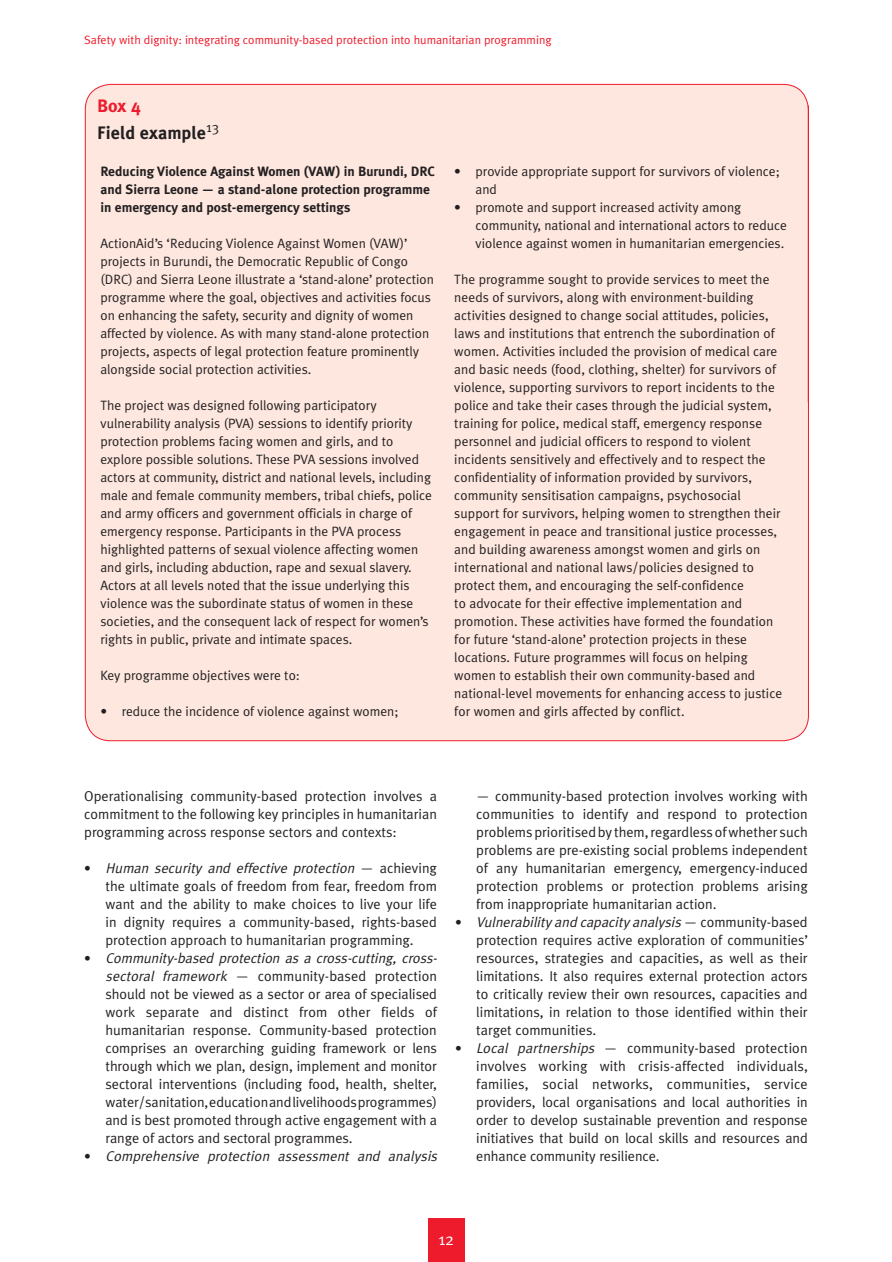
<style>
.page{position:relative;width:892px;height:1262px;background:#fff}
.page>*{position:absolute;margin:0;border:0;box-sizing:border-box;transform-origin:0 0}
.t1{font:700 18px/26.7px "Meta Plus";color:#231f20}
.t2{font:16.5px "Meta";color:#fff}
.t3{font:14.25px/18px "Meta Plus Normal";letter-spacing:-.005em;color:#231f20;text-align:justify}
.t4{font:italic 14.25px "Meta Plus Normal";color:#231f20}
.t5{font:13.5px/18px "Meta Plus Normal";color:#231f20}
.t6{font:700 13.5px/18px "Meta Plus";color:#231f20}
.t7{font:12px "Meta Plus Normal";color:#ee1b2c}
.s1{color:#ee1b2c}
.s2{font-size:13.5px}
.s3{font-style:italic}
.s4{font-style:normal;font-size:13.5px}
</style>
<div class="page">
<div style="left:427px;top:1218px;width:37px;height:43px;background:#ee1b2c"></div>
<div style="left:85px;top:84px;width:723px;height:656px;background:#fde7df;border-radius:26px"></div>
<hr style="left:807px;top:105px;width:1px;height:297px;background:#ee1b2c">
<p class="t7" style="left:84px;top:33px;width:468px">Safety with dignity: integrating community-based protection into humanitarian programming</p>
<h1 class="t1" style="left:97px;top:92px;width:123px"><span class="s1">Box 4<br></span>Field example<sup>13</sup></h1>
<p class="t6" style="left:100px;top:162px;width:336px">Reducing Violence Against Women (VAW) in Burundi, DRC and Sierra Leone — a stand-alone protection programme in emergency and post-emergency settings</p>
<p class="t5" style="left:100px;top:234px;width:335px">ActionAid’s ‘Reducing Violence Against Women (VAW)’ projects in Burundi, the Democratic Republic of Congo (DRC) and Sierra Leone illustrate a ‘stand-alone’ protection programme where the goal, objectives and activities focus on enhancing the safety, security and dignity of women affected by violence. As with many stand-alone protection projects, aspects of legal protection feature prominently alongside social protection activities.</p>
<p class="t5" style="left:100px;top:396px;width:333px">The project was designed following participatory vulnerability analysis (PVA) sessions to identify priority protection problems facing women and girls, and to explore possible solutions. These PVA sessions involved actors at community, district and national levels, including male and female community members, tribal chiefs, police and army officers and government officials in charge of emergency response. Participants in the PVA process highlighted patterns of sexual violence affecting women and girls, including abduction, rape and sexual slavery.<br>Actors at all levels noted that the issue underlying this violence was the subordinate status of women in these societies, and the consequent lack of respect for women’s rights in public, private and intimate spaces.</p>
<p class="t5" style="left:100px;top:666px;width:201px">Key programme objectives were to:</p>
<p class="t5" style="left:100px;top:702px;width:299px">• reduce the incidence of violence against women;</p>
<p class="t5" style="left:475px;top:162px;width:305px;text-indent:-21px">• provide appropriate support for survivors of violence; and</p>
<p class="t5" style="left:475px;top:198px;width:312px;text-indent:-21px">• promote and support increased activity among community, national and international actors to reduce violence against women in humanitarian emergencies.</p>
<p class="t5" style="left:454px;top:270px;width:329px">The programme sought to provide services to meet the needs of survivors, along with environment-building activities designed to change social attitudes, policies, laws and institutions that entrench the subordination of women. Activities included the provision of medical care and basic needs (food, clothing, shelter) for survivors of violence, supporting survivors to report incidents to the police and take their cases through the judicial system, training for police, medical staff, emergency response personnel and judicial officers to respond to violent incidents sensitively and effectively and to respect the confidentiality of information provided by survivors, community sensitisation campaigns, psychosocial support for survivors, helping women to strengthen their engagement in peace and transitional justice processes, and building awareness amongst women and girls on international and national laws/policies designed to protect them, and encouraging the self-confidence<br>to advocate for their effective implementation and promotion. These activities have formed the foundation for future ‘stand-alone’ protection projects in these locations. Future programmes will focus on helping women to establish their own community-based and national-level movements for enhancing access to justice for women and girls affected by conflict.</p>
<p class="t3" style="left:84px;top:786px;width:354px">Operationalising community-based protection involves a commitment to the following key principles in humanitarian programming across response sectors and contexts:</p>
<p class="t3" style="left:105px;top:858px;width:333px;text-indent:-21px"><span class="s2">•</span> <span class="s3">Human security and effective protection</span> — a c h i e v i n g the ultimate goals of freedom from fear, freedom from want and the ability to make choices to live your life in dignity requires a community-based, rights-based protection approach to humanitarian programming.</p>
<p class="t3" style="left:105px;top:948px;width:336px;text-align:left;text-indent:-21px"><span class="s2">•</span> <span class="s3">Community-based protection as a cross-cutting, cross&shy;sectoral framework</span> — community-based protection should not be viewed as a sector or area of specialised work separate and distinct from other fields of humanitarian response. Community-based protection comprises an overarching guiding framework or lens through which we plan, design, implement and monitor sectoral interventions (including food, health, shelter, water/sanitation, education and livelihoods programmes) and is best promoted through active engagement with a range of actors and sectoral programmes.</p>
<p class="t4" style="left:84px;top:1147px;width:357px"><span class="s4">•</span> Comprehensive protection assessment and analysis</p>
<p class="t3" style="left:476px;top:786px;width:333px">— community-based protection involves working with communities to identify and respond to protection problems prioritised by them, regardless of whether such problems are pre-existing social problems independent of any humanitarian emergency, emergency-induced protection problems or protection problems arising from inappropriate humanitarian action.</p>
<p class="t3" style="left:476px;top:912px;width:333px;text-indent:-21px"><span class="s2">•</span> <span class="s3">Vulnerability and capacity analysis</span> — c o m m u n i t y - b a s e d protection requires active exploration of communities’ resources, strategies and capacities, as well as their limitations. It also requires external protection actors to critically review their own resources, capacities and limitations, in relation to those identified within their target communities.</p>
<p class="t3" style="left:476px;top:1038px;width:333px;text-indent:-21px"><span class="s2">•</span> <span class="s3">Local partnerships</span> — community-based protection involves working with crisis-affected individuals, families, social networks, communities, service providers, local organisations and local authorities in order to develop sustainable prevention and response initiatives that build on local skills and resources and enhance community resilience.</p>
<p class="t2" style="left:438px;top:1229px;width:8px">12</p>
</div>
